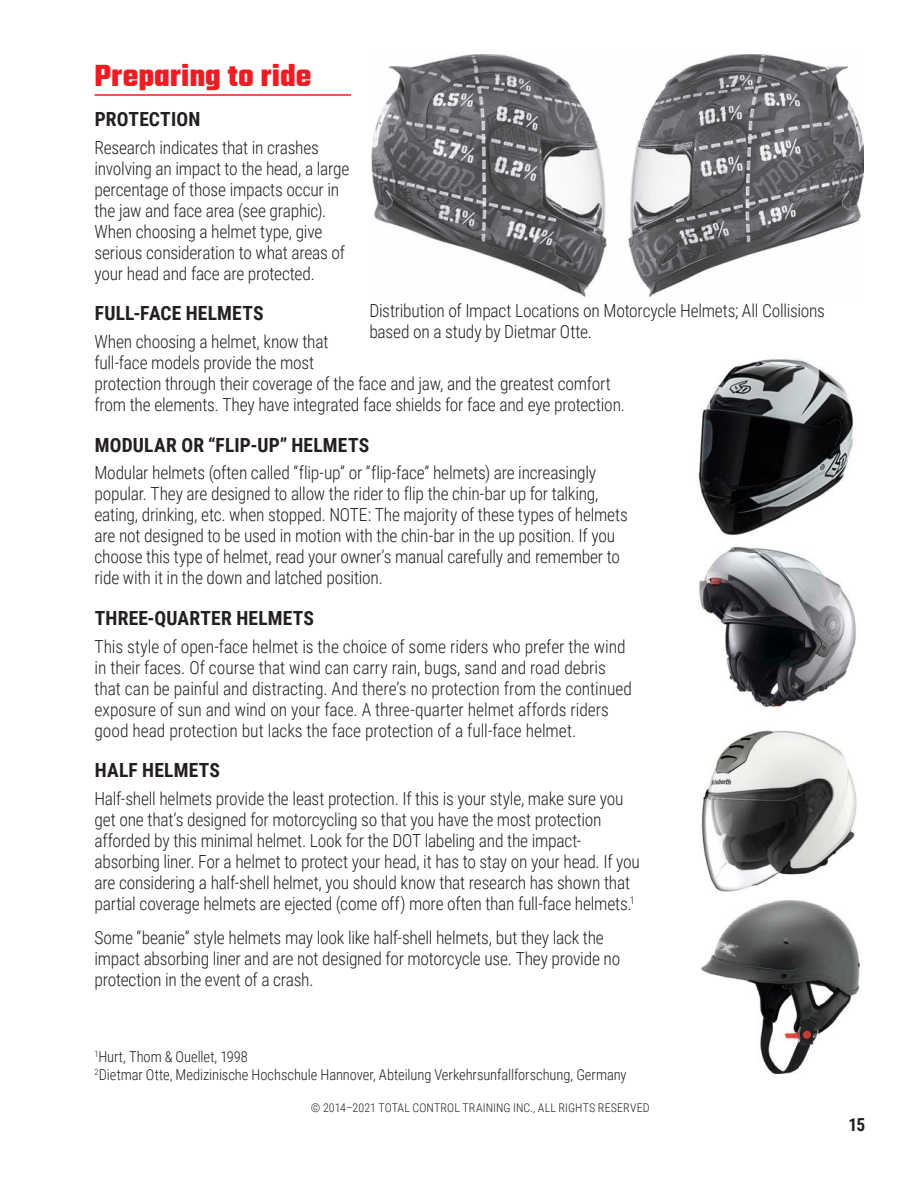
<style>
.page{position:relative;width:918px;height:1188px;background:#fff}
.page>*{position:absolute;margin:0;border:0;box-sizing:border-box;transform-origin:0 0}
.t1{font:700 33px "Teko";color:#ee1d23}
.t2{font:700 19.5px "Roboto Condensed";letter-spacing:.01em;color:#231f20}
.t3{font:300 18px/21px "Roboto Condensed";letter-spacing:-.015em;color:#231f20}
.t4{font:700 18px "Roboto Condensed";color:#231f20}
.t5{font:300 15px/18px "Roboto Condensed";letter-spacing:-.005em;color:#231f20}
.t6{font:300 12px "Roboto Condensed";letter-spacing:.01em;color:#231f20}
</style>
<div class="page">
<hr style="left:94px;top:94px;width:257px;height:2px;background:#ee1d23">
<img style="left:371px;top:54px;width:493px;height:242px">
<img style="left:699px;top:546px;width:157px;height:161px">
<img style="left:701px;top:730px;width:156px;height:162px">
<img style="left:698px;top:358px;width:155px;height:177px">
<img style="left:701px;top:900px;width:159px;height:174px">
<h1 class="t1" style="left:94px;top:54px;width:218px">Preparing to ride</h1>
<p class="t2" style="left:95px;top:106px;width:107px">PROTECTION</p>
<p class="t3" style="left:94px;top:136px;width:257px">Research indicates that in crashes involving an impact to the head, a large percentage of those impacts occur in the jaw and face area (see graphic).<br>When choosing a helmet type, give serious consideration to what areas of your head and face are protected.</p>
<p class="t2" style="left:95px;top:300px;width:170px">FULL-FACE HELMETS</p>
<p class="t3" style="left:94px;top:331px;width:532px">When choosing a helmet, know that<br>full-face models provide the most<br>protection through their coverage of the face and jaw, and the greatest comfort from the elements. They have integrated face shields for face and eye protection.</p>
<p class="t2" style="left:95px;top:431px;width:276px">MODULAR OR “FLIP-UP” HELMETS</p>
<p class="t3" style="left:94px;top:462px;width:535px">Modular helmets (often called “flip-up” or “flip-face” helmets) are increasingly popular. They are designed to allow the rider to flip the chin-bar up for talking, eating, drinking, etc. when stopped. NOTE: The majority of these types of helmets are not designed to be used in motion with the chin-bar in the up position. If you choose this type of helmet, read your owner’s manual carefully and remember to ride with it in the down and latched position.</p>
<p class="t2" style="left:95px;top:604px;width:221px">THREE-QUARTER HELMETS</p>
<p class="t3" style="left:94px;top:635px;width:539px">This style of open-face helmet is the choice of some riders who prefer the wind in their faces. Of course that wind can carry rain, bugs, sand and road debris that can be painful and distracting. And there’s no protection from the continued exposure of sun and wind on your face. A three-quarter helmet affords riders good head protection but lacks the face protection of a full-face helmet.</p>
<p class="t2" style="left:95px;top:757px;width:127px">HALF HELMETS</p>
<p class="t3" style="left:94px;top:787px;width:547px">Half-shell helmets provide the least protection. If this is your style, make sure you get one that’s designed for motorcycling so that you have the most protection afforded by this minimal helmet. Look for the DOT labeling and the impact&shy;absorbing liner. For a helmet to protect your head, it has to stay on your head. If you are considering a half-shell helmet, you should know that research has shown that partial coverage helmets are ejected (come off) more often than full-face helmets.<sup>1</sup></p>
<p class="t3" style="left:94px;top:927px;width:527px">Some “beanie” style helmets may look like half-shell helmets, but they lack the impact absorbing liner and are not designed for motorcycle use. They provide no protection in the event of a crash.</p>
<p class="t3" style="left:369px;top:299px;width:457px">Distribution of Impact Locations on Motorcycle Helmets; All Collisions based on a study by Dietmar Otte.</p>
<p class="t5" style="left:94px;top:1047px;width:534px"><sup>1</sup>Hurt, Thom &amp; Ouellet, 1998<br><sup>2</sup>Dietmar Otte, Medizinische Hochschule Hannover, Abteilung Verkehrsunfallforschung, Germany</p>
<p class="t6" style="left:311px;top:1099px;width:340px">© 2014–2021 TOTAL CONTROL TRAINING INC., ALL RIGHTS RESERVED</p>
<p class="t4" style="left:849px;top:1112px;width:18px">15</p>
</div>
